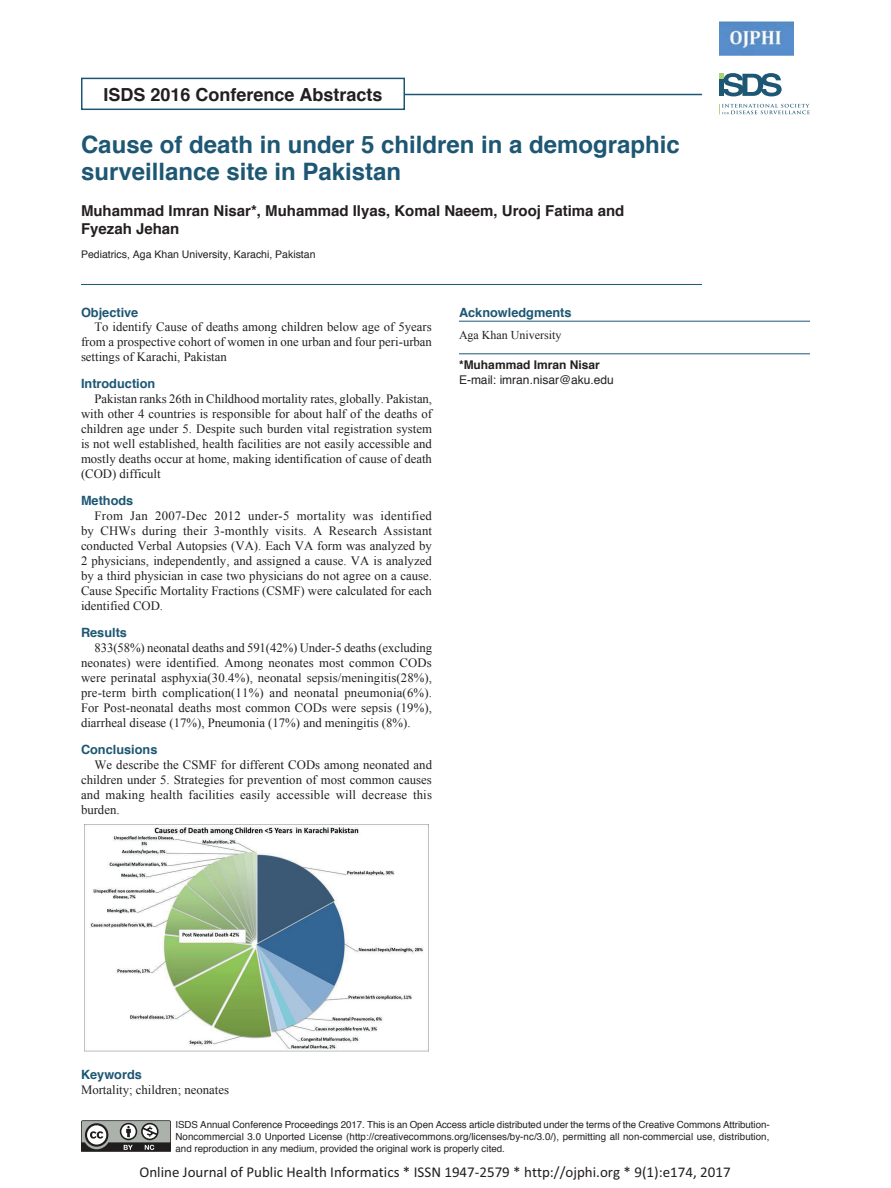
<style>
.page{position:relative;width:891px;height:1188px;background:#fff}
.page>*{position:absolute;margin:0;border:0;box-sizing:border-box;transform-origin:0 0}
.TITLE_P{font:700 24px/27px "Helvetica";color:#1d5773}
.t1{font:700 18px "Helvetica";color:#231f20}
.t2{font:15px "Calibri";color:#231f20}
.AUTHOR_P{font:700 15px/18px "Helvetica";color:#231f20}
.BODY_TEXT_P{font:12.75px/15px "Times New Roman";color:#231f20;text-align:justify}
.BODY_HEAD_P{font:700 12.75px "Helvetica";color:#1d5773}
.KEYWORD_TEXT_P{font:12.75px "Times New Roman";color:#231f20}
.ACKNOL_HEAD_P{font:700 12.75px "Helvetica";color:#1d5773}
.KEYWORD_HEAD_P{font:700 12.75px "Helvetica";color:#1d5773}
.CORR_EMAIL_P{font:12px "Helvetica";color:#231f20}
.CORR_NAME_P{font:700 12px "Helvetica";color:#231f20}
.ACKNOL_TEXT_P{font:12px "Times New Roman";color:#231f20}
.AFFIL_P{font:10.5px "Helvetica";color:#231f20}
.t3{font:9.75px/12px "Helvetica";color:#231f20;text-align:justify}
</style>
<div class="page">
<svg style="left:81px;top:1120px;width:90px;height:32px;background:#80827f"></svg>
<hr style="left:399px;top:94px;width:303px;height:1px;background:#1d5773">
<div style="left:81px;top:78px;width:324px;height:32px;border:2px solid #1d5773"></div>
<svg style="left:719px;top:104px;width:91px;height:10px"></svg>
<svg style="left:719px;top:73px;width:63px;height:23px"></svg>
<hr style="left:81px;top:284px;width:621px;height:1px;background:#1d5773">
<img style="left:84px;top:824px;width:345px;height:228px">
<hr style="left:459px;top:321px;width:351px;height:1px;background:#1d5773">
<hr style="left:459px;top:354px;width:351px;height:1px;background:#1d5773">
<img style="left:719px;top:22px;width:75px;height:34px">
<h2 class="t1" style="left:103px;top:80px;width:281px">ISDS 2016 Conference Abstracts</h2>
<p class="TITLE_P" style="left:81px;top:131px;width:600px">Cause of death in under 5 children in a demographic surveillance site in Pakistan</p>
<p class="AUTHOR_P" style="left:81px;top:202px;width:545px">Muhammad Imran Nisar*, Muhammad Ilyas, Komal Naeem, Urooj Fatima and<br>Fyezah Jehan</p>
<p class="AFFIL_P" style="left:81px;top:246px;width:236px">Pediatrics, Aga Khan University, Karachi, Pakistan</p>
<p class="BODY_HEAD_P" style="left:81px;top:302px;width:59px">Objective</p>
<p class="BODY_TEXT_P" style="left:81px;top:320px;width:353px;text-indent:14px">To identify Cause of deaths among children below age of 5years from a prospective cohort of women in one urban and four peri-urban settings of Karachi, Pakistan</p>
<p class="BODY_HEAD_P" style="left:81px;top:374px;width:76px">Introduction</p>
<p class="BODY_TEXT_P" style="left:81px;top:392px;width:353px;text-indent:14px">Pakistan ranks 26th in Childhood mortality rates, globally. Pakistan, with other 4 countries is responsible for about half of the deaths of children age under 5. Despite such burden vital registration system is not well established, health facilities are not easily accessible and mostly deaths occur at home, making identification of cause of death (COD) difficult</p>
<p class="BODY_HEAD_P" style="left:81px;top:491px;width:54px">Methods</p>
<p class="BODY_TEXT_P" style="left:81px;top:508px;width:353px;text-indent:14px">From Jan 2007-Dec 2012 under-5 mortality was identified by CHWs during their 3-monthly visits. A Research Assistant conducted Verbal Autopsies (VA). Each VA form was analyzed by 2 physicians, independently, and assigned a cause. VA is analyzed by a third physician in case two physicians do not agree on a cause.<br>Cause Specific Mortality Fractions (CSMF) were calculated for each identified COD.</p>
<p class="BODY_HEAD_P" style="left:81px;top:623px;width:48px">Results</p>
<p class="BODY_TEXT_P" style="left:81px;top:640px;width:353px;text-indent:14px">833(58%) neonatal deaths and 591(42%) Under-5 deaths (excluding neonates) were identified. Among neonates most common CODs were perinatal asphyxia(30.4%), neonatal sepsis/meningitis(28%), pre-term birth complication(11%) and neonatal pneumonia(6%).<br>For Post-neonatal deaths most common CODs were sepsis (19%), diarrheal disease (17%), Pneumonia (17%) and meningitis (8%).</p>
<p class="BODY_HEAD_P" style="left:81px;top:740px;width:78px">Conclusions</p>
<p class="BODY_TEXT_P" style="left:81px;top:757px;width:353px;text-indent:14px">We describe the CSMF for different CODs among neonated and children under 5. Strategies for prevention of most common causes and making health facilities easily accessible will decrease this burden.</p>
<p class="ACKNOL_HEAD_P" style="left:459px;top:302px;width:114px">Acknowledgments</p>
<p class="ACKNOL_TEXT_P" style="left:459px;top:327px;width:104px">Aga Khan University</p>
<p class="CORR_NAME_P" style="left:459px;top:355px;width:142px">*Muhammad Imran Nisar</p>
<p class="CORR_EMAIL_P" style="left:459px;top:371px;width:156px">E-mail: imran.nisar@aku.edu</p>
<p class="KEYWORD_HEAD_P" style="left:81px;top:1064px;width:62px">Keywords</p>
<p class="KEYWORD_TEXT_P" style="left:81px;top:1081px;width:150px">Mortality; children; neonates</p>
<p class="t3" style="left:176px;top:1119px;width:596px">ISDS Annual Conference Proceedings 2017. This is an Open Access article distributed under the terms of the Creative Commons Attribution-Noncommercial 3.0 Unported License (http://creativecommons.org/licenses/by-nc/3.0/), permitting all non-commercial use, distribution, and reproduction in any medium, provided the original work is properly cited.</p>
<p class="t2" style="left:139px;top:1163px;width:593px">Online Journal of Public Health Informatics * ISSN 1947-2579 * http://ojphi.org * 9(1):e174, 2017</p>
</div>
